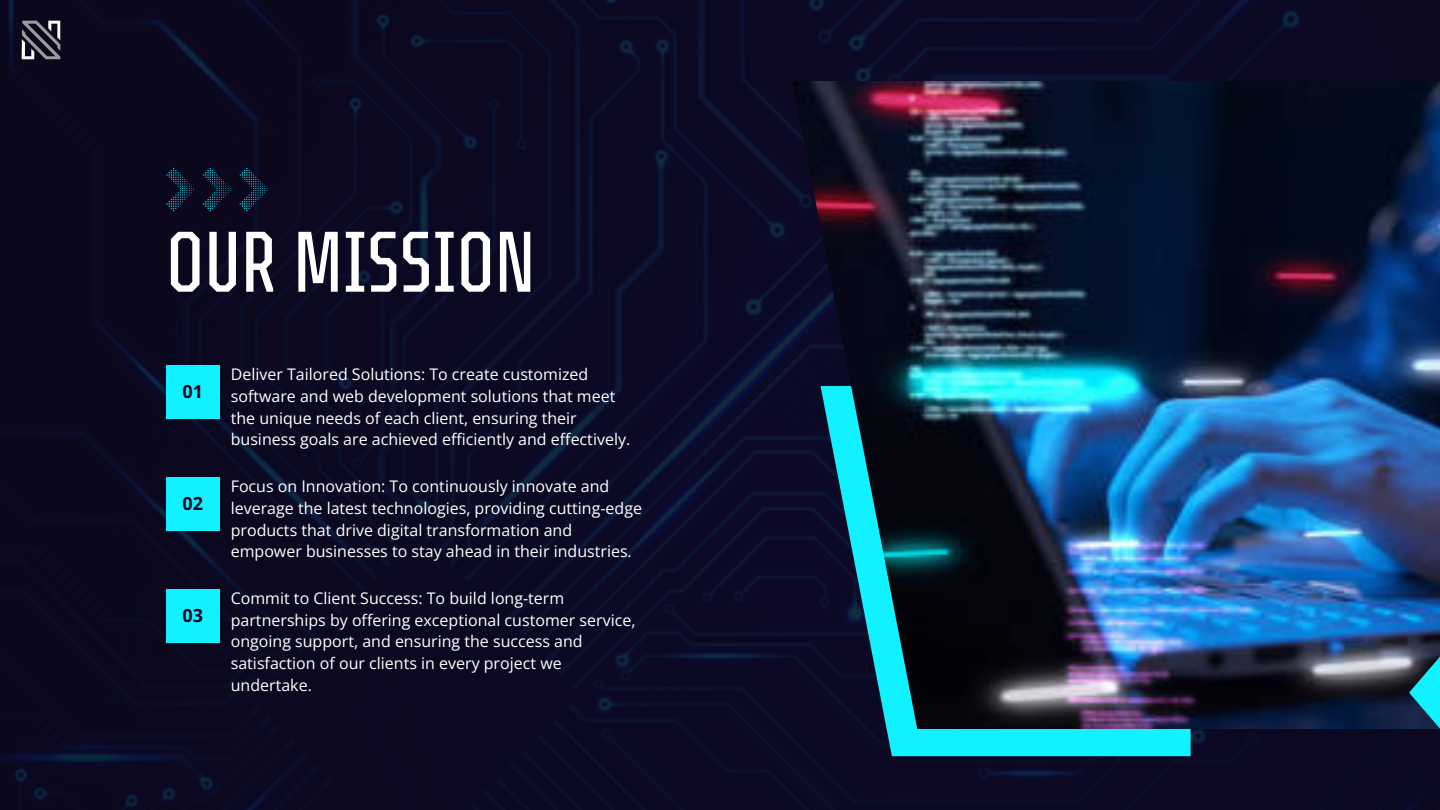
<style>
.page{position:relative;width:1440px;height:810px;background:#fff}
.page>*{position:absolute;margin:0;border:0;box-sizing:border-box;transform-origin:0 0}
.t1{font:85.6px "TT Octosquares Comp";color:#fff}
.t2{font:700 18px "Open Sans";color:#0b081d}
.t3{font:16px/21.8px "Open Sans";color:#fff}
</style>
<div class="page">
<img style="left:0;top:0;width:1440px;height:810px">
<svg style="left:821px;top:729px;width:370px;height:27px;background:#10c5d6"></svg>
<img style="left:792px;top:81px;width:648px;height:648px">
<svg style="left:1409px;top:656px;width:31px;height:73px;background:#1b8c9e"></svg>
<svg style="left:166px;top:168px;width:28px;height:43px"></svg>
<svg style="left:203px;top:168px;width:28px;height:43px"></svg>
<svg style="left:239px;top:168px;width:28px;height:43px"></svg>
<div style="left:166px;top:365px;width:54px;height:54px;background:#12f1ff"></div>
<div style="left:166px;top:477px;width:54px;height:54px;background:#12f1ff"></div>
<div style="left:166px;top:589px;width:54px;height:53px;background:#12f1ff"></div>
<img style="left:0;top:0;width:81px;height:81px">
<p class="t1" style="left:166px;top:202px;width:371px">OUR MISSION</p>
<h1 class="t2" style="left:183px;top:379px;width:22px">01</h1>
<p class="t2" style="left:183px;top:491px;width:22px">02</p>
<p class="t2" style="left:183px;top:603px;width:22px">03</p>
<p class="t3" style="left:231px;top:363px;width:401px">Deliver Tailored Solutions: To create customized software and web development solutions that meet the unique needs of each client, ensuring their business goals are achieved efficiently and effectively.</p>
<p class="t3" style="left:231px;top:475px;width:413px">Focus on Innovation: To continuously innovate and leverage the latest technologies, providing cutting-edge products that drive digital transformation and empower businesses to stay ahead in their industries.</p>
<p class="t3" style="left:231px;top:587px;width:406px">Commit to Client Success: To build long-term partnerships by offering exceptional customer service, ongoing support, and ensuring the success and satisfaction of our clients in every project we undertake.</p>
</div>
